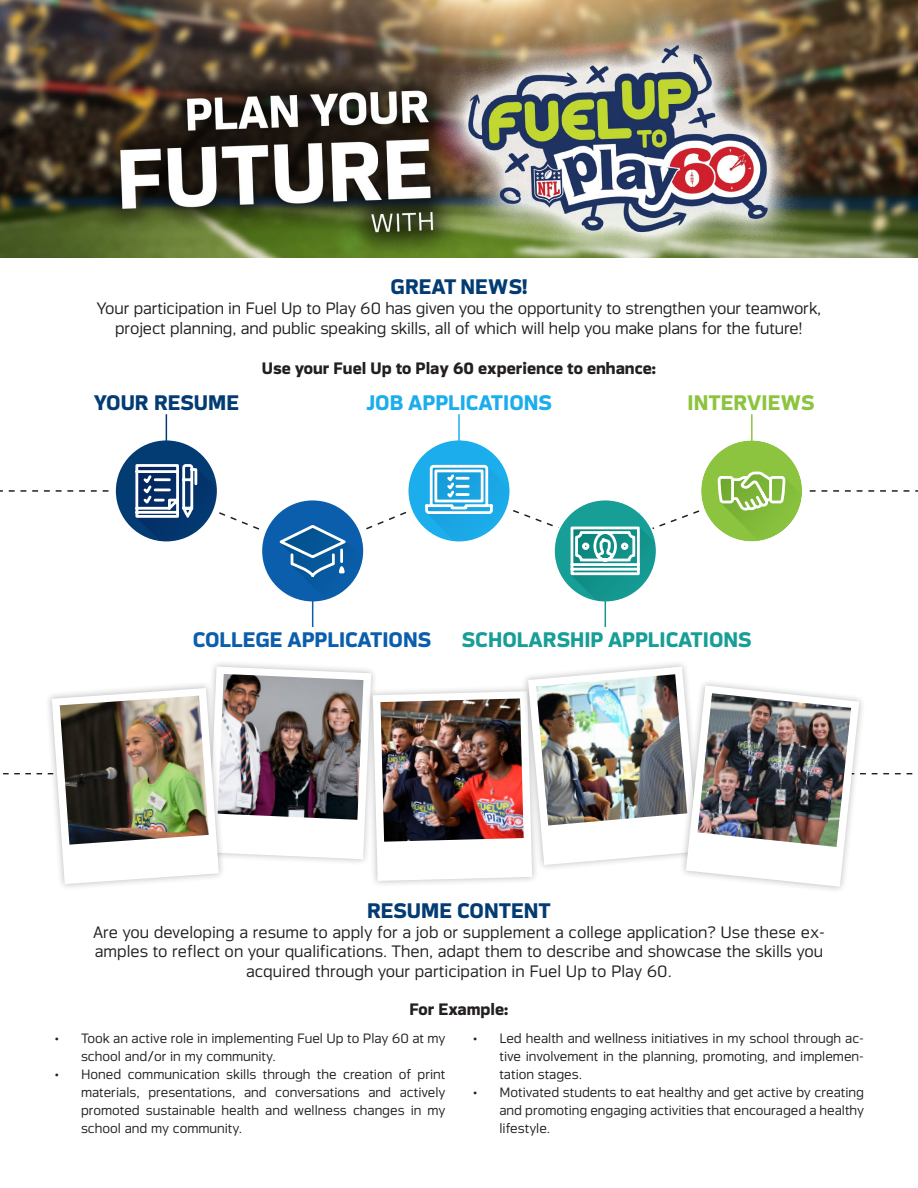
<style>
.page{position:relative;width:918px;height:1188px;background:#fff}
.page>*{position:absolute;margin:0;border:0;box-sizing:border-box;transform-origin:0 0}
.t1{font:700 21px "Endzone Sans";color:#033b73}
.t2{font:700 21px "Endzone Sans";color:#179e96}
.t3{font:700 21px "Endzone Sans";color:#0a5eab}
.t4{font:700 21px "Endzone Sans";color:#1caded}
.t5{font:700 21px "Endzone Sans";color:#8cc440}
.t6{font:300 16.5px/19.8px "Endzone Sans";letter-spacing:-.01em;color:#231f20;text-align:center}
.t7{font:700 16.5px "Endzone Sans";color:#231f20}
.t8{font:300 13.5px/18px "Endzone Sans";color:#231f20;text-align:justify}
</style>
<div class="page">
<img style="left:280px;top:579px;width:75px;height:21px">
<img style="left:571px;top:579px;width:77px;height:21px">
<svg style="left:0;top:439px;width:918px;height:140px"></svg>
<div style="left:699px;top:439px;width:105px;height:104px;border:2px solid #fff;border-radius:50%"></div>
<hr style="left:166px;top:414px;width:1px;height:32px;background:#033b73">
<hr style="left:458px;top:414px;width:2px;height:32px;background:#1caded">
<hr style="left:751px;top:414px;width:2px;height:32px;background:#8cc440">
<hr style="left:312px;top:596px;width:1px;height:31px;background:#0a5eab">
<hr style="left:605px;top:596px;width:1px;height:31px;background:#149891">
<img style="left:0;top:0;width:918px;height:258px">
<div style="left:202px;top:660px;width:176px;height:206px;background:#231f20;opacity:.3"></div>
<div style="left:521px;top:660px;width:184px;height:212px;background:#231f20;opacity:.3"></div>
<img style="left:3px;top:667px;width:910px;height:220px">
<img style="left:697px;top:693px;width:154px;height:154px">
<p class="t1" style="left:391px;top:275px;width:138px">GREAT NEWS!</p>
<p class="t6" style="left:97px;top:298px;width:726px">Your participation in Fuel Up to Play 60 has given you the opportunity to strengthen your teamwork, project planning, and public speaking skills, all of which will help you make plans for the future!</p>
<p class="t7" style="left:262px;top:358px;width:396px">Use your Fuel Up to Play 60 experience to enhance:</p>
<p class="t1" style="left:94px;top:390px;width:147px">YOUR RESUME</p>
<p class="t4" style="left:366px;top:390px;width:187px">JOB APPLICATIONS</p>
<p class="t5" style="left:688px;top:390px;width:128px">INTERVIEWS</p>
<p class="t3" style="left:193px;top:628px;width:240px">COLLEGE APPLICATIONS</p>
<p class="t2" style="left:462px;top:628px;width:291px">SCHOLARSHIP APPLICATIONS</p>
<p class="t1" style="left:367px;top:898px;width:185px">RESUME CONTENT</p>
<p class="t6" style="left:93px;top:922px;width:733px">Are you developing a resume to apply for a job or supplement a college application? Use these ex&shy;amples to reflect on your qualifications. Then, adapt them to describe and showcase the skills you acquired through your participation in Fuel Up to Play 60.</p>
<p class="t7" style="left:410px;top:1000px;width:100px">For Example:</p>
<p class="t8" style="left:81px;top:1029px;width:366px;text-indent:-27px">• Took an active role in implementing Fuel Up to Play 60 at my school and/or in my community.</p>
<p class="t8" style="left:81px;top:1065px;width:366px;text-indent:-27px">• Honed communication skills through the creation of print materials, presentations, and conversations and actively promoted sustainable health and wellness changes in my school and my community.</p>
<p class="t8" style="left:500px;top:1029px;width:366px;text-indent:-27px">• Led health and wellness initiatives in my school through ac&shy;tive involvement in the planning, promoting, and implemen&shy;tation stages.</p>
<p class="t8" style="left:500px;top:1083px;width:366px;text-indent:-27px">• Motivated students to eat healthy and get active by creating and promoting engaging activities that encouraged a healthy lifestyle.</p>
</div>
